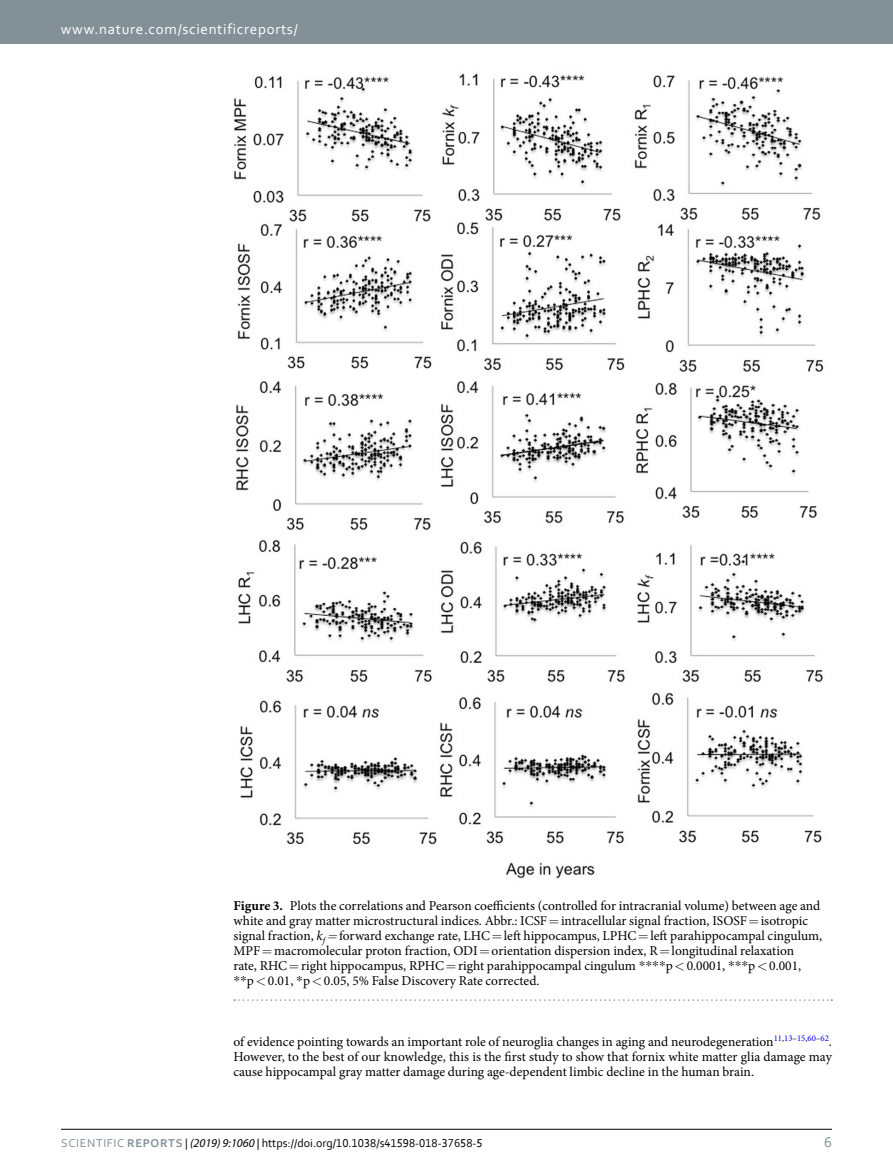
<style>
.page{position:relative;width:893px;height:1174px;background:#fff}
.page>*{position:absolute;margin:0;border:0;box-sizing:border-box;transform-origin:0 0}
.t1{font:15px "Corbel 2";letter-spacing:.045em;color:#fff}
.t2{font:15px "Corbel 2";color:#839097}
.t3{font:13.5px/15px "Minion Pro";color:#000;text-align:justify}
.t4{font:12px "Corbel";color:#000}
.s1{font-weight:700}
.s2{font-style:italic}
.s3{font-family:"STIX General"}
.s4{font-family:"Corbel 2";color:#839097}
.s5{font-family:"Corbel Bold 2";color:#839097}
.s6{font-family:"Corbel 2"}
.s7{font-family:"Myriad Pro";font-style:italic}
</style>
<div class="page">
<div style="left:0;top:0;width:893px;height:43px;background:#839097"></div>
<hr style="left:61px;top:1129px;width:771px;height:1px;background:#000">
<img style="left:233px;top:73px;width:591px;height:806px">
<svg style="left:234px;top:999px;width:598px;height:1px"></svg>
<p class="t1" style="left:61px;top:19px;width:238px">www.nature.com/scientificreports/</p>
<p class="t3" style="left:233px;top:898px;width:590px;text-align:left"><span class="s1">Figure 3.</span> Plots the correlations and Pearson coefficients (controlled for intracranial volume) between age and white and gray matter microstructural indices. Abbr.: ICSF intracellular signal fraction, ISOSF isotropic signal fraction, <span class="s2">k</span><sub>f</sub> forward exchange rate, LHC left hippocampus, LPHC left parahippocampal cingulum, MPF macromolecular proton fraction, ODI orientation dispersion index, R longitudinal relaxation<br>rate, RHC right hippocampus, RPHC right parahippocampal cingulum <span class="s3">****</span>p 0.0001, <span class="s3">***</span>p 0.001, <span class="s3">**</span>p 0.01, <span class="s3">*</span>p 0.05, 5% False Discovery Rate corrected.</p>
<p class="t3" style="left:233px;top:1034px;width:600px">of evidence pointing towards an important role of neuroglia changes in aging and neurodegeneration<sup>11</sup><sup>,</sup><sup>13</sup><sup>–</sup><sup>15</sup><sup>,</sup><sup>60</sup><sup>–</sup><sup>62</sup>.<br>However, to the best of our knowledge, this is the first study to show that fornix white matter glia damage may cause hippocampal gray matter damage during age-dependent limbic decline in the human brain.</p>
<p class="t4" style="left:61px;top:1135px;width:423px"><span class="s4">Scientific</span> <span class="s5">REPORTS</span> <span class="s6">|</span> <span class="s7">(2019) 9:1060</span> | https://doi.org/10.1038/s41598-018-37658-5</p>
<p class="t2" style="left:824px;top:1132px;width:9px">6</p>
</div>
